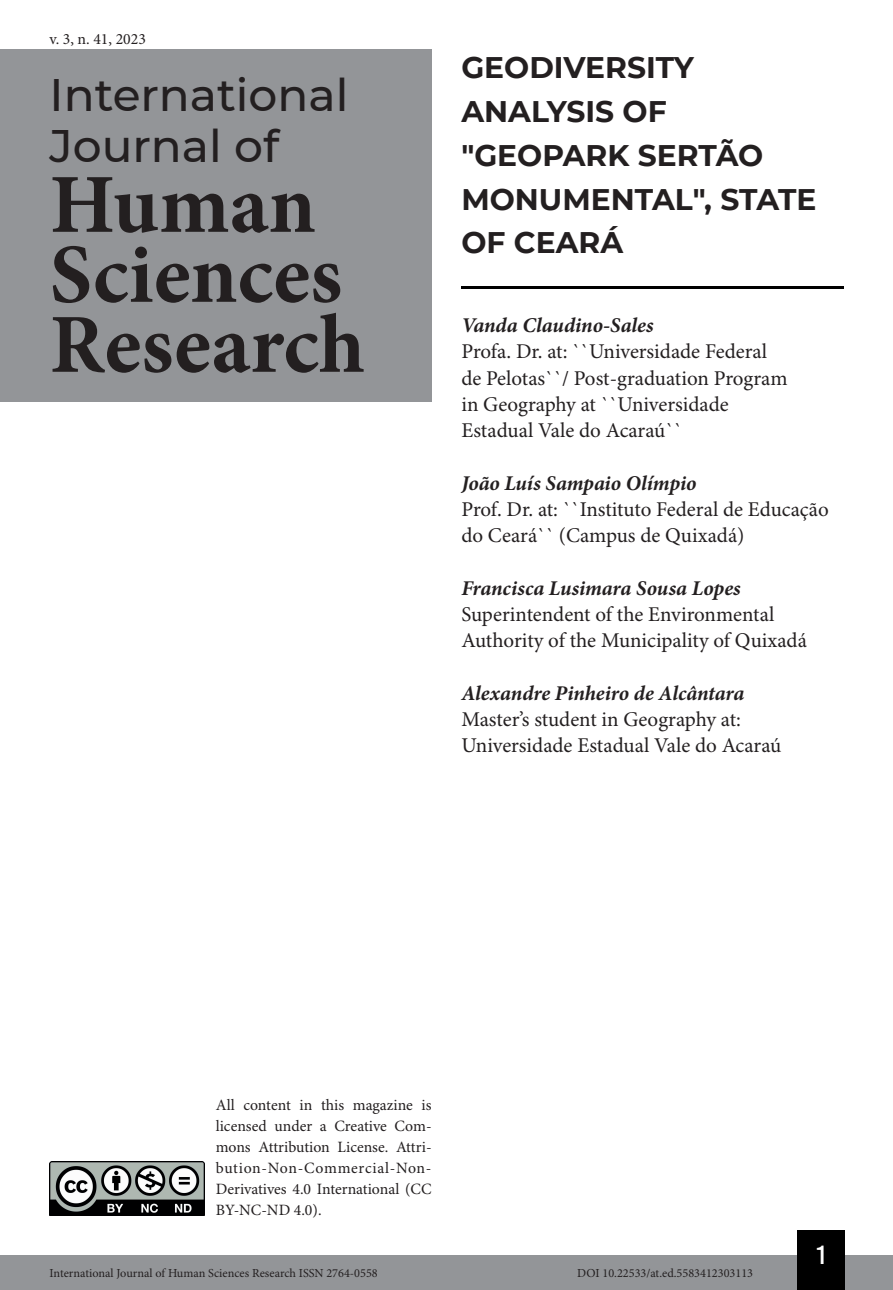
<style>
.page{position:relative;width:893px;height:1290px;background:#fff}
.page>*{position:absolute;margin:0;border:0;box-sizing:border-box;transform-origin:0 0}
.t1{font:700 84px/70px "Minion Pro";color:#231f20}
.t2{font:500 45.5px/50.8px "Montserrat";color:#231f20}
.t3{font:700 29.75px/43.8px "Montserrat";color:#231f20}
.t4{font:26.25px "Bebas Kai";color:#fff}
.t5{font:21px/26.2px "Minion Pro";color:#231f20}
.t6{font:italic 700 21px "Minion Pro";letter-spacing:-.005em;color:#231f20}
.t7{font:15.75px/21px "Minion Pro";color:#231f20;text-align:justify}
.t8{font:12.25px "Minion Pro";color:#231f20}
</style>
<div class="page">
<div style="left:0;top:1255px;width:893px;height:35px;background:#939598"></div>
<div style="left:797px;top:1230px;width:48px;height:60px;background:#000"></div>
<img style="left:50px;top:1161px;width:154px;height:54px">
<div style="left:0;top:50px;width:432px;height:352px;background:#939598"></div>
<hr style="left:461px;top:286px;width:382px;height:2px;background:#000">
<p class="t7" style="left:50px;top:29px;width:98px">v. 3, n. 41, 2023</p>
<h2 class="t2" style="left:50px;top:68px;width:300px">International<br>Journal of</h2>
<h1 class="t1" style="left:50px;top:169px;width:317px">Human<br>Sciences<br>Research</h1>
<h3 class="t3" style="left:461px;top:44px;width:357px">GEODIVERSITY<br>ANALYSIS OF "GEOPARK SERTÃO<br>MONUMENTAL", STATE<br>OF CEARÁ</h3>
<p class="t6" style="left:461px;top:310px;width:194px">Vanda Claudino-Sales</p>
<p class="t5" style="left:461px;top:339px;width:328px">Profa. Dr. at: ``Universidade Federal de Pelotas``/ Post-graduation Program in Geography at ``Universidade Estadual Vale do Acaraú``</p>
<p class="t6" style="left:461px;top:468px;width:237px">João Luís Sampaio Olímpio</p>
<p class="t5" style="left:461px;top:497px;width:369px">Prof. Dr. at: ``Instituto Federal de Educação do Ceará`` (Campus de Quixadá)</p>
<p class="t6" style="left:461px;top:573px;width:281px">Francisca Lusimara Sousa Lopes</p>
<p class="t5" style="left:461px;top:602px;width:347px">Superintendent of the Environmental<br>Authority of the Municipality of Quixadá</p>
<p class="t6" style="left:461px;top:678px;width:285px">Alexandre Pinheiro de Alcântara</p>
<p class="t5" style="left:461px;top:707px;width:321px">Master’s student in Geography at:<br>Universidade Estadual Vale do Acaraú</p>
<p class="t7" style="left:216px;top:1095px;width:217px">All content in this magazine is licensed under a Creative Com&shy;mons Attribution License. Attri&shy;bution-Non-Commercial-Non-Derivatives 4.0 International (CC BY-NC-ND 4.0).</p>
<p class="t4" style="left:817px;top:1241px;width:10px">1</p>
<p class="t8" style="left:50px;top:1266px;width:330px">International Journal of Human Sciences Research ISSN 2764-0558</p>
<p class="t8" style="left:577px;top:1266px;width:177px">DOI 10.22533/at.ed.5583412303113</p>
</div>
